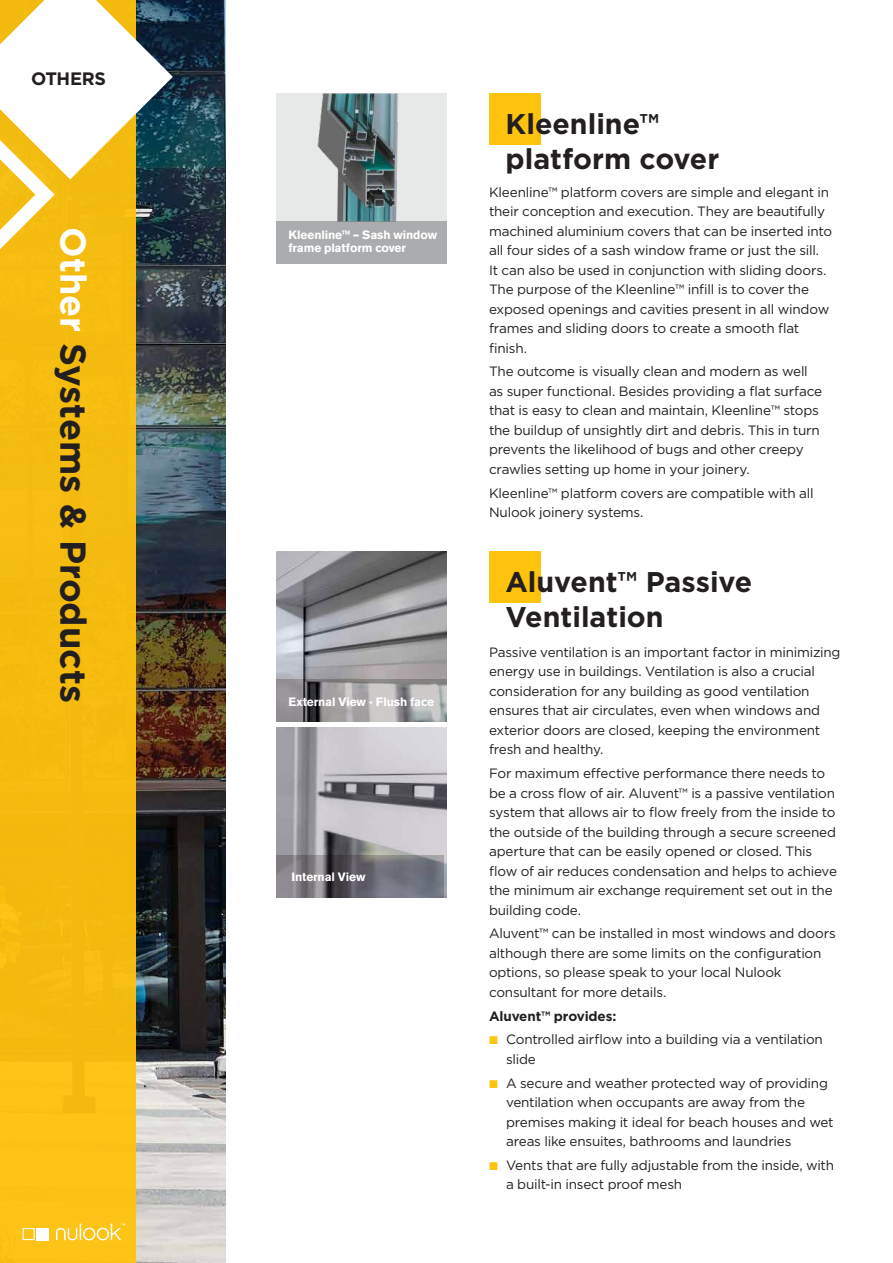
<style>
.page{position:relative;width:893px;height:1263px;background:#fff}
.page>*{position:absolute;margin:0;border:0;box-sizing:border-box;transform-origin:0 0}
.t1{font:700 36px "Gotham";color:#231f20}
.t2{font:700 28.5px/34.5px "Gotham";color:#231f20}
.t3{font:700 18px "Gotham";letter-spacing:-.025em;color:#231f20}
.t4{font:13.5px/19.5px "Gotham";letter-spacing:-.015em;color:#231f20}
.t5{font:700 13.5px "Gotham";letter-spacing:-.015em;color:#231f20}
.t6{font:700 12px/13.5px "Akzidenz Grotesk BE";letter-spacing:-.01em;color:#fff}
.s1{color:#fff}
.s2{font-family:"Proxima Nova";font-weight:700;color:#ffc20d}
</style>
<div class="page">
<img style="left:136px;top:0;width:89px;height:1263px">
<div style="left:0;top:0;width:136px;height:1263px;background:#f5bb0f"></div>
<svg style="left:0;top:0;width:173px;height:249px"></svg>
<img style="left:276px;top:94px;width:170px;height:127px">
<img style="left:276px;top:728px;width:170px;height:170px">
<img style="left:276px;top:552px;width:170px;height:127px">
<svg style="left:276px;top:679px;width:170px;height:43px;background:#9a999a"></svg>
<svg style="left:276px;top:855px;width:168px;height:43px;background:#6e6e76"></svg>
<div style="left:276px;top:221px;width:170px;height:43px;background:#aaacae"></div>
<div style="left:489px;top:94px;width:51px;height:51px;background:#ffc20d"></div>
<div style="left:489px;top:552px;width:51px;height:51px;background:#ffc20d"></div>
<div style="left:37px;top:1228px;width:12px;height:12px;background:#fff"></div>
<svg style="left:23px;top:1228px;width:12px;height:12px"></svg>
<svg style="left:56px;top:1223px;width:69px;height:17px"></svg>
<h3 class="t3" style="left:31px;top:67px;width:77px">OTHERS</h3>
<h1 class="t1" style="left:97px;top:227px;width:478px;rotate:90deg"><span class="s1">Other</span> Systems &amp; Products</h1>
<p class="t6" style="left:288px;top:228px;width:150px">Kleenline™ – Sash window frame platform cover</p>
<p class="t6" style="left:288px;top:696px;width:147px">External View - Flush face</p>
<p class="t6" style="left:291px;top:870px;width:76px">Internal View</p>
<h2 class="t2" style="left:505px;top:107px;width:215px">Kleenline™ platform cover</h2>
<p class="t4" style="left:489px;top:182px;width:345px">Kleenline™ platform covers are simple and elegant in their conception and execution. They are beautifully machined aluminium covers that can be inserted into all four sides of a sash window frame or just the sill.<br>It can also be used in conjunction with sliding doors.<br>The purpose of the Kleenline™ infill is to cover the exposed openings and cavities present in all window frames and sliding doors to create a smooth flat finish.</p>
<p class="t4" style="left:489px;top:362px;width:335px">The outcome is visually clean and modern as well as super functional. Besides providing a flat surface that is easy to clean and maintain, Kleenline™ stops the buildup of unsightly dirt and debris. This in turn prevents the likelihood of bugs and other creepy crawlies setting up home in your joinery.</p>
<p class="t4" style="left:489px;top:483px;width:326px">Kleenline™ platform covers are compatible with all<br>Nulook joinery systems.</p>
<h2 class="t2" style="left:505px;top:565px;width:248px">Aluvent™ Passive<br>Ventilation</h2>
<p class="t4" style="left:489px;top:642px;width:353px">Passive ventilation is an important factor in minimizing energy use in buildings. Ventilation is also a crucial consideration for any building as good ventilation ensures that air circulates, even when windows and exterior doors are closed, keeping the environment fresh and healthy.</p>
<p class="t4" style="left:489px;top:763px;width:349px">For maximum effective performance there needs to be a cross flow of air. Aluvent™ is a passive ventilation system that allows air to flow freely from the inside to the outside of the building through a secure screened aperture that can be easily opened or closed. This flow of air reduces condensation and helps to achieve the minimum air exchange requirement set out in the building code.</p>
<p class="t4" style="left:489px;top:923px;width:348px">Aluvent™ can be installed in most windows and doors although there are some limits on the configuration options, so please speak to your local Nulook consultant for more details.</p>
<p class="t5" style="left:489px;top:1007px;width:129px">Aluvent™ provides:</p>
<p class="t4" style="left:506px;top:1029px;width:318px;text-indent:-17px"><span class="s2">■</span> Controlled airflow into a building via a ventilation slide</p>
<p class="t4" style="left:506px;top:1073px;width:329px;text-indent:-17px"><span class="s2">■</span> A secure and weather protected way of providing ventilation when occupants are away from the premises making it ideal for beach houses and wet areas like ensuites, bathrooms and laundries</p>
<p class="t4" style="left:506px;top:1155px;width:329px;text-indent:-17px"><span class="s2">■</span> Vents that are fully adjustable from the inside, with a built-in insect proof mesh</p>
</div>
